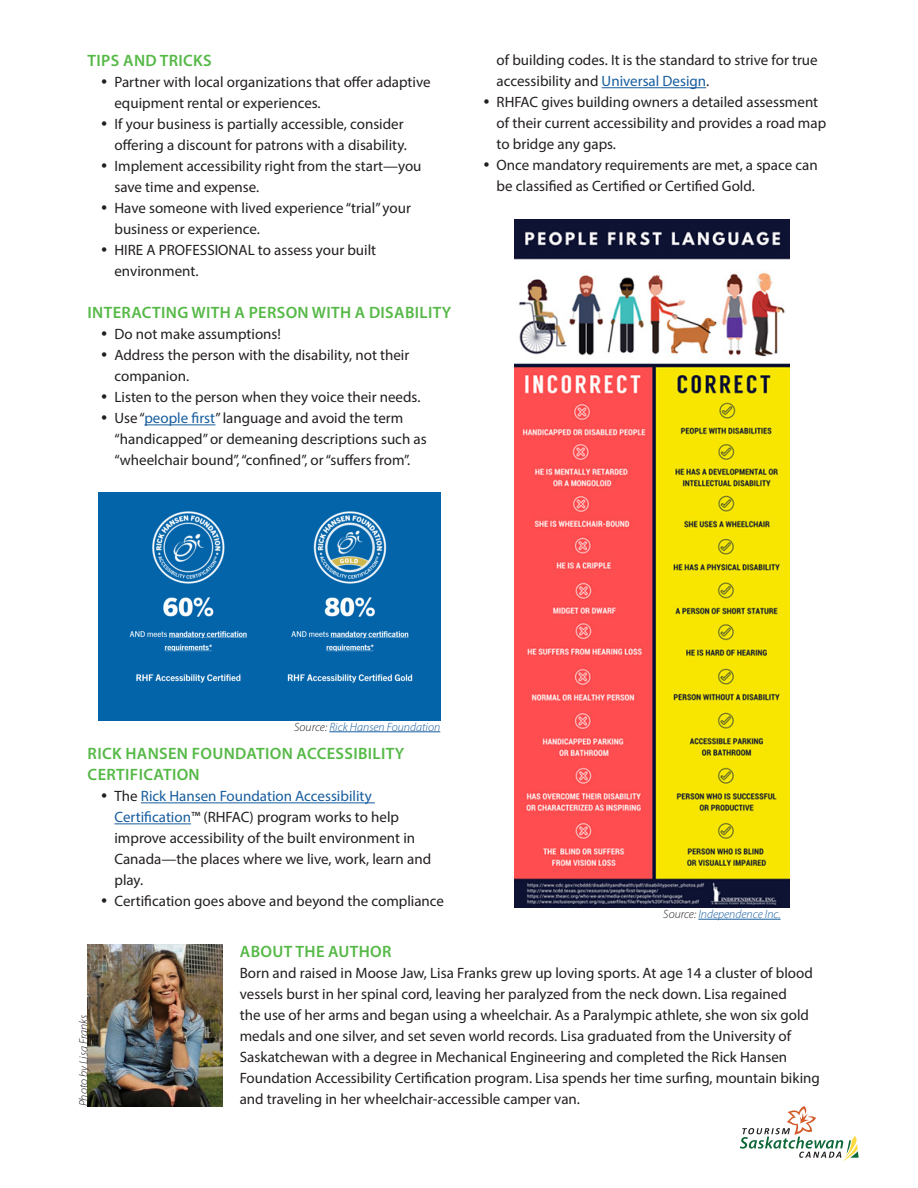
<style>
.page{position:relative;width:918px;height:1188px;background:#fff}
.page>*{position:absolute;margin:0;border:0;box-sizing:border-box;transform-origin:0 0}
.Sub-Head_semi-bold{font:600 16.5px/21px "Myriad Pro";letter-spacing:.02em;color:#56b947}
.Body_Text_regular{font:15px/21px "Myriad Pro";color:#231f20}
.Citation_text_light_italic{font:italic 300 12px "Myriad Pro";color:#175d9e}
.Citation_text_light_italic-2{font:italic 300 12px "Myriad Pro";color:#231f20}
.s1{color:#175d9e}
.s2{color:#231f20}
</style>
<div class="page">
<svg style="left:740px;top:1106px;width:119px;height:56px"></svg>
<img style="left:87px;top:944px;width:135px;height:162px">
<hr style="left:144px;top:424px;width:71px;height:1px;background:#175d9e">
<hr style="left:141px;top:802px;width:234px;height:1px;background:#175d9e">
<hr style="left:114px;top:823px;width:77px;height:1px;background:#175d9e">
<hr style="left:602px;top:87px;width:104px;height:1px;background:#175d9e">
<img style="left:514px;top:220px;width:275px;height:688px">
<hr style="left:698px;top:919px;width:83px;height:1px;background:#175d9e">
<img style="left:99px;top:492px;width:341px;height:228px">
<hr style="left:329px;top:732px;width:111px;height:1px;background:#175d9e">
<p class="Sub-Head_semi-bold" style="left:88px;top:50px;width:126px">TIPS AND TRICKS</p>
<p class="Body_Text_regular" style="left:114px;top:72px;width:318px">Partner with local organizations that offer adaptive equipment rental or experiences.</p>
<p class="Body_Text_regular" style="left:114px;top:114px;width:294px">If your business is partially accessible, consider offering a discount for patrons with a disability.</p>
<p class="Body_Text_regular" style="left:114px;top:156px;width:309px">Implement accessibility right from the start—you save time and expense.</p>
<p class="Body_Text_regular" style="left:114px;top:198px;width:298px">Have someone with lived experience “trial” your business or experience.</p>
<p class="Body_Text_regular" style="left:114px;top:240px;width:263px">HIRE A PROFESSIONAL to assess your built environment.</p>
<p class="Sub-Head_semi-bold" style="left:88px;top:302px;width:365px">INTERACTING WITH A PERSON WITH A DISABILITY</p>
<p class="Body_Text_regular" style="left:114px;top:324px;width:168px">Do not make assumptions!</p>
<p class="Body_Text_regular" style="left:114px;top:345px;width:296px">Address the person with the disability, not their companion.</p>
<p class="Body_Text_regular" style="left:114px;top:387px;width:307px">Listen to the person when they voice their needs.</p>
<p class="Body_Text_regular" style="left:114px;top:408px;width:314px">Use “<span class="s1">people first</span>” language and avoid the term “handicapped” or demeaning descriptions such as “wheelchair bound”, “confined”, or “suffers from”.</p>
<p class="Body_Text_regular" style="left:497px;top:49px;width:323px">of building codes. It is the standard to strive for true accessibility and <span class="s1">Universal Design</span>.</p>
<p class="Body_Text_regular" style="left:497px;top:91px;width:331px">RHFAC gives building owners a detailed assessment of their current accessibility and provides a road map to bridge any gaps.</p>
<p class="Body_Text_regular" style="left:497px;top:154px;width:323px">Once mandatory requirements are met, a space can be classified as Certified or Certified Gold.</p>
<p class="Citation_text_light_italic" style="left:294px;top:719px;width:148px"><span class="s2">Source:</span> Rick Hansen Foundation</p>
<p class="Sub-Head_semi-bold" style="left:88px;top:743px;width:318px">RICK HANSEN FOUNDATION ACCESSIBILITY<br>CERTIFICATION</p>
<p class="Body_Text_regular" style="left:114px;top:786px;width:318px">The <span class="s1">Rick Hansen Foundation Accessibility Certification</span>™ (RHFAC) program works to help improve accessibility of the built environment in Canada—the places where we live, work, learn and play.</p>
<p class="Body_Text_regular" style="left:114px;top:891px;width:331px">Certification goes above and beyond the compliance</p>
<p class="Citation_text_light_italic" style="left:663px;top:907px;width:119px"><span class="s2">Source:</span> Independence Inc.</p>
<p class="Citation_text_light_italic-2" style="left:76px;top:1106px;width:93px;rotate:-90deg">Photo by Lisa Franks</p>
<p class="Sub-Head_semi-bold" style="left:240px;top:940px;width:153px">ABOUT THE AUTHOR</p>
<p class="Body_Text_regular" style="left:240px;top:962px;width:582px">Born and raised in Moose Jaw, Lisa Franks grew up loving sports. At age 14 a cluster of blood vessels burst in her spinal cord, leaving her paralyzed from the neck down. Lisa regained<br>the use of her arms and began using a wheelchair. As a Paralympic athlete, she won six gold medals and one silver, and set seven world records. Lisa graduated from the University of Saskatchewan with a degree in Mechanical Engineering and completed the Rick Hansen Foundation Accessibility Certification program. Lisa spends her time surfing, mountain biking</p>
<p class="Body_Text_regular" style="left:240px;top:1088px;width:342px">and traveling in her wheelchair-accessible camper van.</p>
</div>
